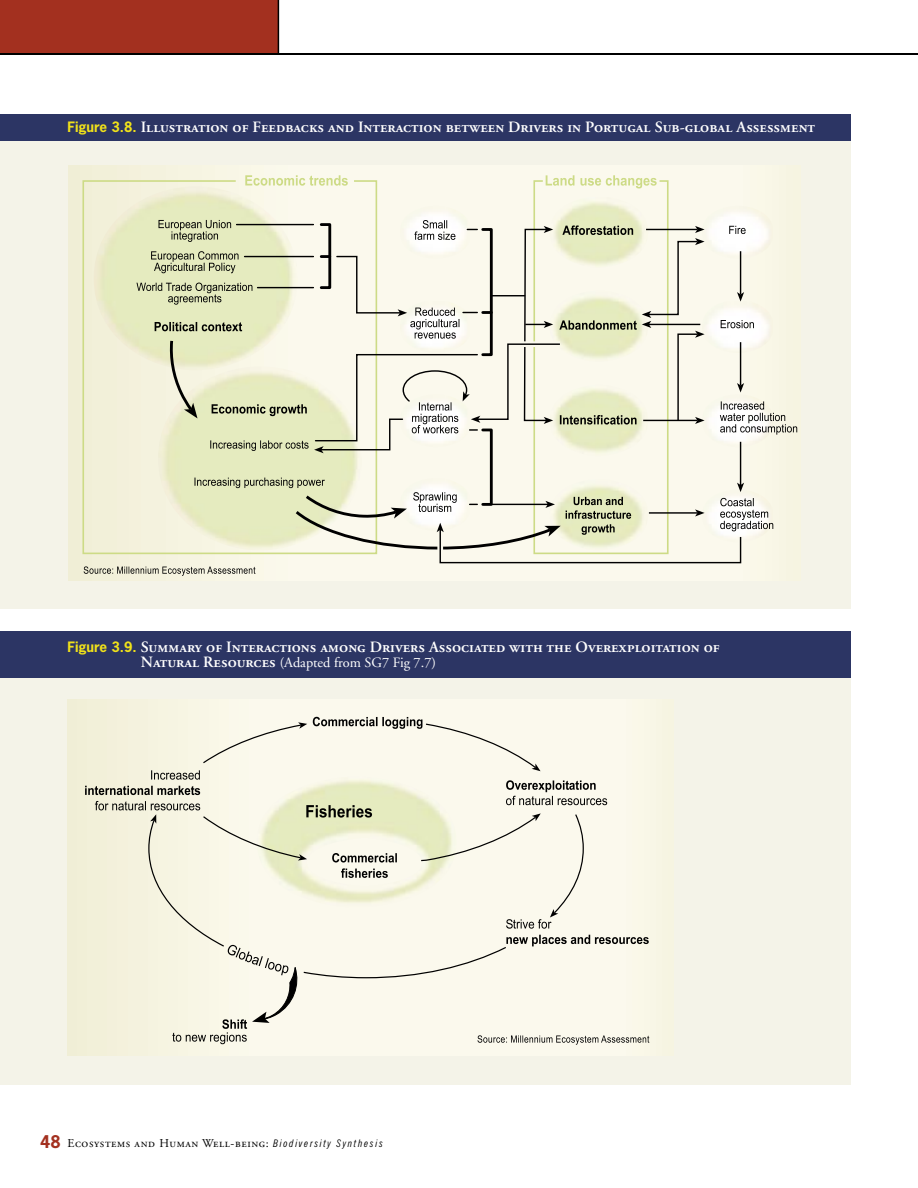
<style>
.page{position:relative;width:918px;height:1188px;background:#fff}
.page>*{position:absolute;margin:0;border:0;box-sizing:border-box;transform-origin:0 0}
.FIGURE_GRAPHIC_Copy{font:15.75px "Adobe Garamond Semibold SC";color:#fff}
.FIGURE_GRAPHIC_Copy-2{font:14.25px "Adobe Garamond";color:#fff}
.t1{font:12px "Adobe Garamond Regular SC";letter-spacing:.05em;color:#000}
.s1{font-family:"News Gothic Std";font-weight:700;font-size:13.5px;color:#f1e21a}
.s2{font-family:"Adobe Garamond Semibold SC";font-size:15.75px}
.s3{font-family:"News Gothic Std";font-weight:700;font-size:16.5px;color:#a3301f}
.s4{font-family:"News Gothic BT";font-style:italic;font-stretch:condensed;font-size:10.5px}
</style>
<div class="page">
<div style="left:0;top:0;width:278px;height:54px;background:#a3301f"></div>
<hr style="left:278px;top:0;width:1px;height:54px;background:#000">
<hr style="left:0;top:53px;width:918px;height:1px;background:#000">
<div style="left:0;top:642px;width:850px;height:442px;background:#f4f3e8"></div>
<div style="left:68px;top:700px;width:9px;height:356px;background:#f0eed6"></div>
<div style="left:77px;top:700px;width:10px;height:356px;background:#f1efd7"></div>
<div style="left:87px;top:700px;width:11px;height:356px;background:#f2f0d9"></div>
<div style="left:97px;top:700px;width:11px;height:356px;background:#f2f0d9"></div>
<div style="left:108px;top:700px;width:10px;height:356px;background:#f3f0db"></div>
<div style="left:118px;top:700px;width:10px;height:356px;background:#f4f1dc"></div>
<div style="left:128px;top:700px;width:10px;height:356px;background:#f4f2de"></div>
<div style="left:138px;top:700px;width:10px;height:356px;background:#f4f2de"></div>
<div style="left:148px;top:700px;width:10px;height:356px;background:#f5f3e0"></div>
<div style="left:158px;top:700px;width:11px;height:356px;background:#f6f4e1"></div>
<div style="left:168px;top:700px;width:11px;height:356px;background:#f6f4e2"></div>
<div style="left:179px;top:700px;width:10px;height:356px;background:#f7f5e3"></div>
<div style="left:189px;top:700px;width:10px;height:356px;background:#f8f6e5"></div>
<div style="left:199px;top:700px;width:10px;height:356px;background:#f8f6e6"></div>
<div style="left:209px;top:700px;width:10px;height:356px;background:#f9f7e7"></div>
<div style="left:219px;top:700px;width:10px;height:356px;background:#faf8e8"></div>
<div style="left:229px;top:700px;width:11px;height:356px;background:#faf8eb"></div>
<div style="left:239px;top:700px;width:11px;height:356px;background:#faf9eb"></div>
<div style="left:250px;top:700px;width:10px;height:356px;background:#fbf9ed"></div>
<div style="left:259px;top:700px;width:362px;height:356px;background:#fbf9ed"></div>
<div style="left:620px;top:700px;width:6px;height:356px;background:#fbf9ed"></div>
<div style="left:626px;top:700px;width:6px;height:356px;background:#faf8eb"></div>
<div style="left:632px;top:700px;width:6px;height:356px;background:#faf8e9"></div>
<div style="left:638px;top:700px;width:6px;height:356px;background:#faf8e8"></div>
<div style="left:644px;top:700px;width:6px;height:356px;background:#f9f7e7"></div>
<div style="left:650px;top:700px;width:6px;height:356px;background:#f8f6e6"></div>
<div style="left:656px;top:700px;width:6px;height:356px;background:#f7f5e4"></div>
<div style="left:662px;top:700px;width:6px;height:356px;background:#f6f4e2"></div>
<div style="left:668px;top:700px;width:5px;height:356px;background:#f6f4e1"></div>
<svg style="left:397px;top:813px;width:187px;height:164px"></svg>
<svg style="left:203px;top:722px;width:104px;height:42px"></svg>
<svg style="left:420px;top:813px;width:121px;height:49px"></svg>
<svg style="left:478px;top:1035px;width:171px;height:10px"></svg>
<svg style="left:313px;top:717px;width:228px;height:54px"></svg>
<svg style="left:506px;top:780px;width:101px;height:25px"></svg>
<svg style="left:506px;top:909px;width:52px;height:20px"></svg>
<svg style="left:506px;top:935px;width:143px;height:11px"></svg>
<svg style="left:151px;top:770px;width:49px;height:10px"></svg>
<svg style="left:85px;top:786px;width:115px;height:9px"></svg>
<svg style="left:95px;top:801px;width:302px;height:243px"></svg>
<div style="left:0;top:631px;width:850px;height:47px;background:#2c3564"></div>
<div style="left:0;top:123px;width:851px;height:486px;background:#f4f3e8"></div>
<div style="left:0;top:114px;width:851px;height:27px;background:#2c3564"></div>
<div style="left:68px;top:165px;width:12px;height:416px;background:#f0eed6"></div>
<div style="left:80px;top:165px;width:13px;height:416px;background:#f1efd7"></div>
<div style="left:93px;top:165px;width:12px;height:416px;background:#f2f0d9"></div>
<div style="left:105px;top:165px;width:12px;height:416px;background:#f2f0d9"></div>
<div style="left:117px;top:165px;width:12px;height:416px;background:#f3f0db"></div>
<div style="left:129px;top:165px;width:13px;height:416px;background:#f4f1dc"></div>
<div style="left:142px;top:165px;width:12px;height:416px;background:#f4f2de"></div>
<div style="left:154px;top:165px;width:12px;height:416px;background:#f4f2de"></div>
<div style="left:166px;top:165px;width:12px;height:416px;background:#f5f3e0"></div>
<div style="left:178px;top:165px;width:13px;height:416px;background:#f6f4e1"></div>
<div style="left:190px;top:165px;width:13px;height:416px;background:#f6f4e2"></div>
<div style="left:203px;top:165px;width:12px;height:416px;background:#f7f5e3"></div>
<div style="left:215px;top:165px;width:12px;height:416px;background:#f8f6e5"></div>
<div style="left:227px;top:165px;width:13px;height:416px;background:#f8f6e6"></div>
<div style="left:239px;top:165px;width:13px;height:416px;background:#f9f7e7"></div>
<div style="left:252px;top:165px;width:12px;height:416px;background:#faf8e8"></div>
<div style="left:264px;top:165px;width:12px;height:416px;background:#faf8eb"></div>
<div style="left:276px;top:165px;width:13px;height:416px;background:#faf9eb"></div>
<div style="left:288px;top:165px;width:13px;height:416px;background:#fbf9ed"></div>
<div style="left:300px;top:165px;width:437px;height:416px;background:#fbf9ed"></div>
<div style="left:736px;top:165px;width:7px;height:416px;background:#fbf9ed"></div>
<div style="left:743px;top:165px;width:8px;height:416px;background:#faf8eb"></div>
<div style="left:751px;top:165px;width:7px;height:416px;background:#faf8e9"></div>
<div style="left:758px;top:165px;width:7px;height:416px;background:#faf8e8"></div>
<div style="left:765px;top:165px;width:7px;height:416px;background:#f9f7e7"></div>
<div style="left:772px;top:165px;width:7px;height:416px;background:#f8f6e6"></div>
<div style="left:779px;top:165px;width:7px;height:416px;background:#f7f5e4"></div>
<div style="left:786px;top:165px;width:8px;height:416px;background:#f6f4e2"></div>
<div style="left:794px;top:165px;width:6px;height:416px;background:#f6f4e1"></div>
<svg style="left:82px;top:179px;width:587px;height:376px"></svg>
<img style="left:94px;top:186px;width:204px;height:184px;border-radius:50%">
<img style="left:550px;top:198px;width:98px;height:70px;border-radius:50%">
<img style="left:719px;top:214px;width:40px;height:6px">
<img style="left:400px;top:206px;width:70px;height:14px">
<svg style="left:245px;top:175px;width:103px;height:11px"></svg>
<svg style="left:546px;top:175px;width:111px;height:13px"></svg>
<svg style="left:84px;top:220px;width:713px;height:356px"></svg>
<p class="FIGURE_GRAPHIC_Copy" style="left:68px;top:119px;width:749px"><span class="s1">Figure 3.8.</span> Illustration of Feedbacks and Interaction between Drivers in Portugal Sub-global Assessment</p>
<p class="FIGURE_GRAPHIC_Copy" style="left:68px;top:638px;width:654px"><span class="s1">Figure 3.9.</span> Summary of Interactions among Drivers Associated with the Overexploitation of</p>
<p class="FIGURE_GRAPHIC_Copy-2" style="left:141px;top:655px;width:297px"><span class="s2">Natural Resources</span> (Adapted from SG7 Fig 7.7)</p>
<p class="t1" style="left:40px;top:1137px;width:344px"><span class="s3">48</span> Ecosystems and Human Well-being: <span class="s4">Biodiversity Synthesis</span></p>
</div>
